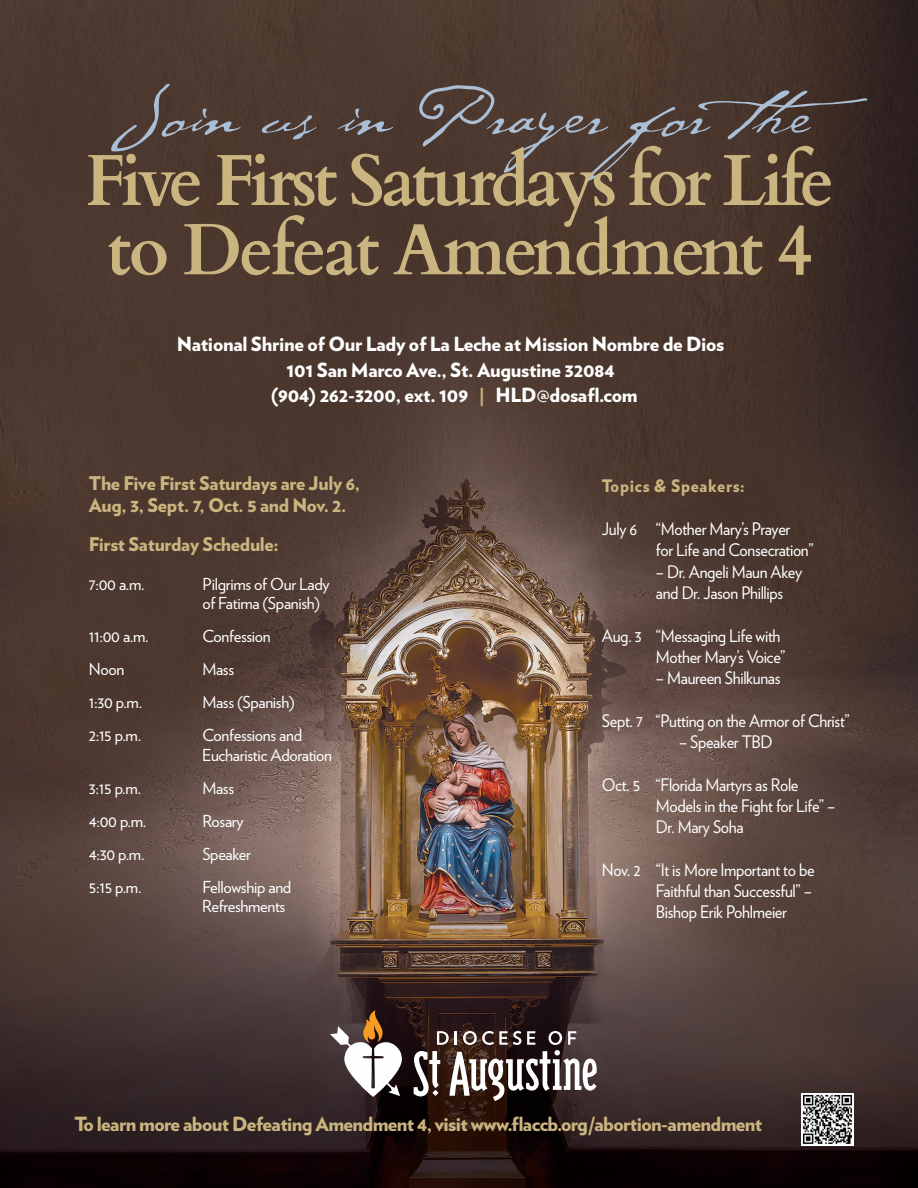
<style>
.page{position:relative;width:918px;height:1188px;background:#fff}
.page>*{position:absolute;margin:0;border:0;box-sizing:border-box;transform-origin:0 0}
.t1{font:700 72.6px/69.3px "Cardo";letter-spacing:-.055em;color:#cab47f;text-align:center;scale:.95 1}
.t2{font:72.6px "Cezanne";color:#aabed5;scale:1.11 1}
.t3{font:900 19.5px/25.2px "Verlag";letter-spacing:-.015em;color:#fff;text-align:center}
.t4{font:900 19.5px "Verlag";letter-spacing:-.03em;color:#cab47f}
.t5{font:900 18.9px/22.4px "Verlag";letter-spacing:-.015em;color:#cab47f}
.t6{font:17.25px/21.3px "Verlag";letter-spacing:-.02em;color:#fff;scale:.95 1}
.t7{font:900 17.25px "Verlag";letter-spacing:.04em;color:#cab47f;scale:.95 1}
.t8{font:16.5px/19.5px "Verlag";letter-spacing:-.02em;color:#fff}
.s1{color:#cab47f}
</style>
<div class="page">
<img style="left:0;top:0;width:918px;height:1188px">
<svg style="left:330px;top:1010px;width:72px;height:87px"></svg>
<svg style="left:414px;top:1031px;width:183px;height:70px"></svg>
<img style="left:801px;top:1093px;width:53px;height:53px">
<h1 class="t2" style="left:109px;top:64px;width:716px">Join us in Prayer for the</h1>
<h1 class="t1" style="left:85px;top:152px;width:790px">Five First Saturdays for Life to Defeat Amendment 4</h1>
<p class="t3" style="left:177px;top:334px;width:549px">National Shrine of Our Lady of La Leche at Mission Nombre de Dios<br>101 San Marco Ave., St. Augustine 32084<br>(904) 262-3200, ext. 109 <span class="s1">|</span> HLD@dosafl.com</p>
<p class="t5" style="left:89px;top:474px;width:273px">The Five First Saturdays are July 6,<br>Aug, 3, Sept. 7, Oct. 5 and Nov. 2.</p>
<p class="t5" style="left:89px;top:535px;width:191px">First Saturday Schedule:</p>
<p class="t8" style="left:89px;top:576px;width:58px">7:00 a.m.</p>
<p class="t8" style="left:202px;top:576px;width:129px">Pilgrims of Our Lady of Fatima (Spanish)</p>
<p class="t8" style="left:89px;top:628px;width:61px">11:00 a.m.</p>
<p class="t8" style="left:202px;top:628px;width:70px">Confession</p>
<p class="t8" style="left:89px;top:661px;width:37px">Noon</p>
<p class="t8" style="left:202px;top:661px;width:33px">Mass</p>
<p class="t8" style="left:89px;top:694px;width:55px">1:30 p.m.</p>
<p class="t8" style="left:202px;top:694px;width:94px">Mass (Spanish)</p>
<p class="t8" style="left:89px;top:727px;width:54px">2:15 p.m.</p>
<p class="t8" style="left:202px;top:727px;width:131px">Confessions and<br>Eucharistic Adoration</p>
<p class="t8" style="left:89px;top:780px;width:54px">3:15 p.m.</p>
<p class="t8" style="left:202px;top:780px;width:33px">Mass</p>
<p class="t8" style="left:89px;top:813px;width:59px">4:00 p.m.</p>
<p class="t8" style="left:202px;top:813px;width:43px">Rosary</p>
<p class="t8" style="left:89px;top:846px;width:57px">4:30 p.m.</p>
<p class="t8" style="left:202px;top:846px;width:50px">Speaker</p>
<p class="t8" style="left:89px;top:879px;width:54px">5:15 p.m.</p>
<p class="t8" style="left:202px;top:879px;width:91px">Fellowship and<br>Refreshments</p>
<p class="t7" style="left:602px;top:479px;width:152px">Topics &amp; Speakers:</p>
<p class="t6" style="left:656px;top:520px;width:168px;text-indent:-54px">July 6 “Mother Mary’s Prayer<br>for Life and Consecration”</p>
<p class="t6" style="left:656px;top:562px;width:155px">– Dr. Angeli Maun Akey and Dr. Jason Phillips</p>
<p class="t6" style="left:602px;top:626px;width:194px;text-align:right">Aug. 3 “Messaging Life with<br>Mother Mary’s Voice”</p>
<p class="t6" style="left:656px;top:669px;width:133px">– Maureen Shilkunas</p>
<p class="t6" style="left:602px;top:712px;width:262px">Sept. 7 “Putting on the Armor of Christ”</p>
<p class="t6" style="left:679px;top:733px;width:100px">– Speaker TBD</p>
<p class="t6" style="left:656px;top:776px;width:190px;text-indent:-54px">Oct. 5 “Florida Martyrs as Role<br>Models in the Fight for Life” –<br>Dr. Mary Soha</p>
<p class="t6" style="left:656px;top:861px;width:168px;text-indent:-54px">Nov. 2 “It is More Important to be<br>Faithful than Successful” –<br>Bishop Erik Pohlmeier</p>
<p class="t4" style="left:75px;top:1116px;width:689px">To learn more about Defeating Amendment 4, visit www.flaccb.org/abortion-amendment</p>
</div>
